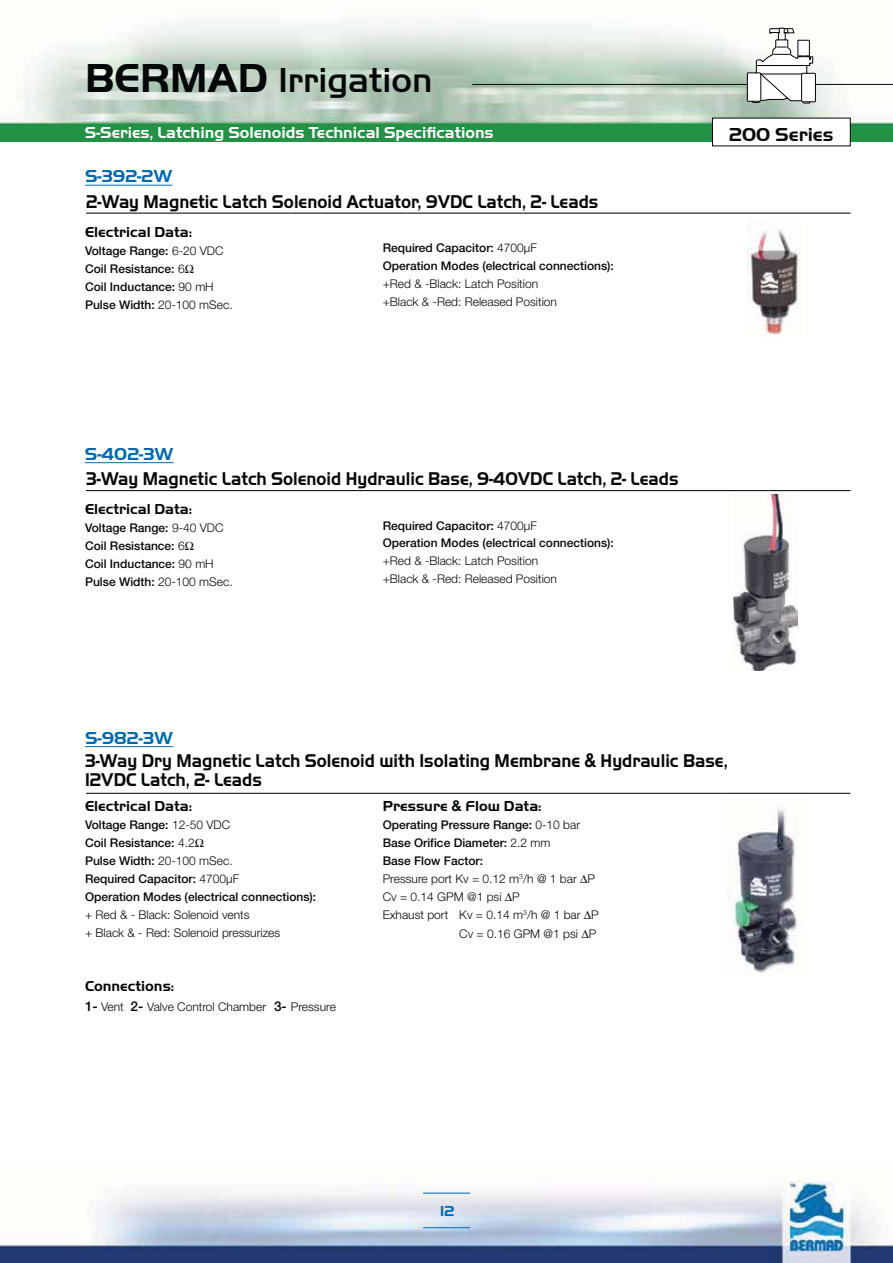
<style>
.page{position:relative;width:893px;height:1263px;background:#fff}
.page>*{position:absolute;margin:0;border:0;box-sizing:border-box;transform-origin:0 0}
.t1{font:500 36px "Handel Got D";color:#040809}
.t2{font:700 19.5px "Handel Got D";color:#040809}
.t3{font:700 19.2px/19.2px "Handel Got D";color:#040809;scale:.9 1}
.t4{font:700 18px "Handel Got D";color:#0069ab}
.t5{font:700 16.5px "Handel Got D";color:#fff}
.t6{font:700 15px "Handel Got D";color:#040809}
.t7{font:700 15px "Handel Got D";color:#0069ab}
.t8{font:500 12px/18px "Helvetica Neue";color:#040809}
.t9{font:300 12px/18px "Helvetica Neue";color:#040809}
.s1{font-weight:700;font-size:42px}
.s2{font-weight:300}
.s3{font-family:"Helvetica Neue"}
.s4{font-weight:500}
.s5{font-weight:500;font-size:13.5px}
</style>
<div class="page">
<img style="left:0;top:18px;width:892px;height:124px">
<hr style="left:472px;top:84px;width:420px;height:1px;background:#040809">
<img style="left:0;top:1181px;width:892px;height:82px">
<hr style="left:423px;top:1193px;width:47px;height:1px;background:#0069ab">
<hr style="left:423px;top:1227px;width:47px;height:1px;background:#0069ab">
<hr style="left:86px;top:793px;width:764px;height:1px;background:#040809">
<hr style="left:85px;top:746px;width:88px;height:1px;background:#0069ab">
<hr style="left:86px;top:213px;width:764px;height:1px;background:#040809">
<hr style="left:85px;top:185px;width:87px;height:1px;background:#0069ab">
<hr style="left:86px;top:490px;width:764px;height:1px;background:#040809">
<hr style="left:85px;top:462px;width:89px;height:1px;background:#0069ab">
<img style="left:727px;top:807px;width:70px;height:166px">
<img style="left:747px;top:222px;width:53px;height:114px">
<img style="left:733px;top:495px;width:64px;height:175px">
<div style="left:712px;top:118px;width:138px;height:28px;background:#fff"></div>
<svg style="left:746px;top:27px;width:70px;height:77px"></svg>
<h1 class="t1" style="left:85px;top:66px;width:349px"><span class="s1">BERMAD</span> Irrigation</h1>
<h3 class="t5" style="left:85px;top:126px;width:410px">S-Series, Latching Solenoids Technical Specifications</h3>
<h3 class="t4" style="left:85px;top:169px;width:89px">S-392-2W</h3>
<h3 class="t3" style="left:86px;top:193px;width:570px">2-Way Magnetic Latch Solenoid Actuator, 9VDC Latch, 2- Leads</h3>
<p class="t6" style="left:85px;top:226px;width:109px">Electrical Data:</p>
<p class="t8" style="left:85px;top:243px;width:149px">Voltage Range: <span class="s2">6-20 VDC<br></span>Coil Resistance: <span class="s2">6<br></span>Coil Inductance: <span class="s2">90 mH<br></span>Pulse Width: <span class="s2">20-100 mSec.</span></p>
<p class="t8" style="left:383px;top:240px;width:233px">Required Capacitor: <span class="s2">4700μF<br></span>Operation Modes (electrical connections):</p>
<p class="t9" style="left:383px;top:276px;width:176px">+Red &amp; -Black: Latch Position +Black &amp; -Red: Released Position</p>
<h2 class="t2" style="left:729px;top:127px;width:106px">200 Series</h2>
<h3 class="t4" style="left:85px;top:447px;width:90px">S-402-3W</h3>
<h3 class="t3" style="left:86px;top:470px;width:659px">3-Way Magnetic Latch Solenoid Hydraulic Base, 9-40VDC Latch, 2- Leads</h3>
<p class="t6" style="left:85px;top:503px;width:109px">Electrical Data:</p>
<p class="t8" style="left:85px;top:520px;width:149px">Voltage Range: <span class="s2">9-40 VDC<br></span>Coil Resistance: <span class="s2">6<br></span>Coil Inductance: <span class="s2">90 mH<br></span>Pulse Width: <span class="s2">20-100 mSec.</span></p>
<p class="t8" style="left:383px;top:517px;width:233px">Required Capacitor: <span class="s2">4700μF<br></span>Operation Modes (electrical connections):</p>
<p class="t9" style="left:383px;top:553px;width:176px">+Red &amp; -Black: Latch Position +Black &amp; -Red: Released Position</p>
<h3 class="t4" style="left:85px;top:731px;width:90px">S-982-3W</h3>
<h3 class="t3" style="left:85px;top:752px;width:715px">3-Way Dry Magnetic Latch Solenoid with Isolating Membrane <span class="s3">&amp;</span> Hydraulic Base,<br>12VDC Latch, 2- Leads</h3>
<p class="t6" style="left:85px;top:800px;width:109px">Electrical Data:</p>
<p class="t8" style="left:85px;top:817px;width:233px">Voltage Range: <span class="s2">12-50 VDC<br></span>Coil Resistance: <span class="s2">4.2<br></span>Pulse Width: <span class="s2">20-100 mSec.<br></span>Required Capacitor: <span class="s2">4700μF<br></span>Operation Modes (electrical connections):</p>
<p class="t9" style="left:85px;top:906px;width:197px">+ Red &amp; - Black: Solenoid vents<br>+ Black &amp; - Red: Solenoid pressurizes</p>
<p class="t6" style="left:383px;top:800px;width:160px">Pressure <span class="s3">&amp;</span> Flow Data:</p>
<p class="t9" style="left:383px;top:817px;width:218px"><span class="s4">Operating Pressure Range:</span> 0-10 bar<br><span class="s4">Base Orifice Diameter:</span> 2.2 mm<br><span class="s4">Base Flow Factor:<br></span>Pressure port Kv = 0.12 m<sup>3</sup>/h @ 1 bar P<br>Cv = 0.14 GPM @1 psi P<br>Exhaust port Kv = 0.14 m<sup>3</sup>/h @ 1 bar P</p>
<p class="t9" style="left:459px;top:926px;width:139px">Cv = 0.16 GPM @1 psi P</p>
<p class="t6" style="left:85px;top:980px;width:91px">Connections:</p>
<p class="t9" style="left:85px;top:998px;width:252px"><span class="s5">1-</span> Vent <span class="s5">2-</span> Valve Control Chamber <span class="s5">3-</span> Pressure</p>
<p class="t7" style="left:440px;top:1205px;width:16px">12</p>
</div>
